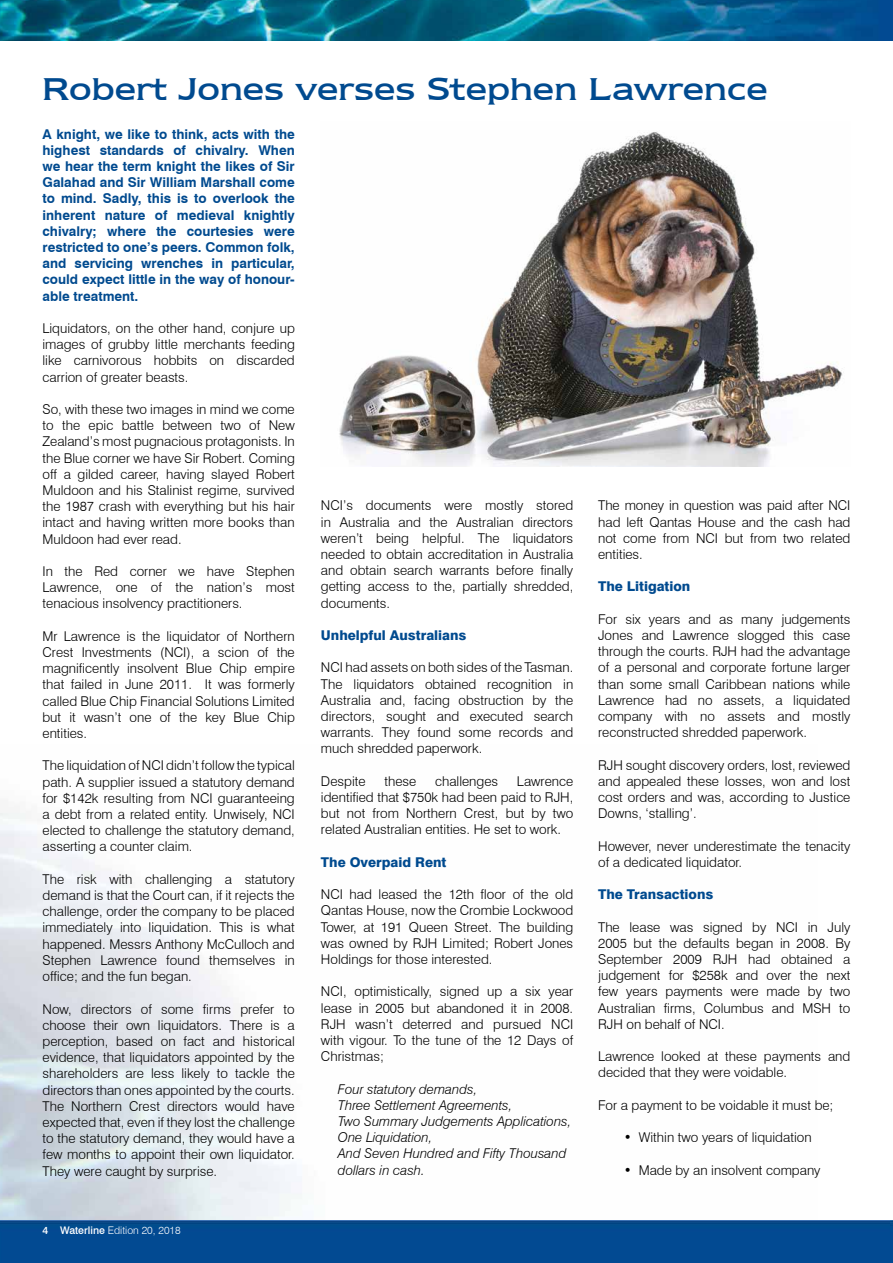
<style>
.page{position:relative;width:893px;height:1263px;background:#fff}
.page>*{position:absolute;margin:0;border:0;box-sizing:border-box;transform-origin:0 0}
.t1{font:36.75px "Newtext IT Cby BT";color:#004a8f}
.t2{font:300 13.5px/16.2px "Swiss 721 BT";color:#000;text-align:justify}
.t3{font:700 13.5px/16.2px "Swiss 721 BT";color:#004a8f;text-align:justify}
.t4{font:italic 300 13.5px/16.2px "Swiss 721 BT";color:#000}
.t5{font:800 13.5px "Swiss 721 BT";color:#004a8f}
.t6{font:300 10.5px "Swiss 721 BT";color:#fff}
.s1{font-weight:500}
.s2{font-style:italic}
</style>
<div class="page">
<img style="left:0;top:0;width:893px;height:40px">
<img style="left:0;top:1220px;width:893px;height:43px">
<img style="left:339px;top:132px;width:504px;height:334px">
<h1 class="t1" style="left:43px;top:68px;width:727px">Robert Jones verses Stephen Lawrence</h1>
<p class="t3" style="left:43px;top:125px;width:254px">A knight, we like to think, acts with the highest standards of chivalry. When we hear the term knight the likes of Sir Galahad and Sir William Marshall come to mind. Sadly, this is to overlook the inherent nature of medieval knightly chivalry; where the courtesies were restricted to one’s peers. Common folk, and servicing wrenches in particular, could expect little in the way of honour&shy;able treatment.</p>
<p class="t2" style="left:43px;top:320px;width:254px">Liquidators, on the other hand, conjure up images of grubby little merchants feeding like carnivorous hobbits on discarded carrion of greater beasts.</p>
<p class="t2" style="left:43px;top:401px;width:254px">So, with these two images in mind we come to the epic battle between two of New Zealand’s most pugnacious protagonists. In the Blue corner we have Sir Robert. Coming off a gilded career, having slayed Robert Muldoon and his Stalinist regime, survived the 1987 crash with everything but his hair intact and having written more books than Muldoon had ever read.</p>
<p class="t2" style="left:43px;top:563px;width:254px">In the Red corner we have Stephen Lawrence, one of the nation’s most tenacious insolvency practitioners.</p>
<p class="t2" style="left:43px;top:628px;width:254px">Mr Lawrence is the liquidator of Northern Crest Investments (NCI), a scion of the magnificently insolvent Blue Chip empire that failed in June 2011. It was formerly called Blue Chip Financial Solutions Limited but it wasn’t one of the key Blue Chip entities.</p>
<p class="t2" style="left:43px;top:757px;width:254px">The liquidation of NCI didn’t follow the typical path. A supplier issued a statutory demand for $142k resulting from NCI guaranteeing a debt from a related entity. Unwisely, NCI elected to challenge the statutory demand, asserting a counter claim.</p>
<p class="t2" style="left:43px;top:871px;width:254px">The risk with challenging a statutory demand is that the Court can, if it rejects the challenge, order the company to be placed immediately into liquidation. This is what happened. Messrs Anthony McCulloch and Stephen Lawrence found themselves in office; and the fun began.</p>
<p class="t2" style="left:43px;top:1000px;width:254px">Now, directors of some firms prefer to choose their own liquidators. There is a perception, based on fact and historical evidence, that liquidators appointed by the shareholders are less likely to tackle the directors than ones appointed by the courts.<br>The Northern Crest directors would have expected that, even if they lost the challenge to the statutory demand, they would have a few months to appoint their own liquidator.<br>They were caught by surprise.</p>
<p class="t6" style="left:43px;top:1224px;width:140px"><span class="s1">4 Waterline</span> Edition 20, 2018</p>
<p class="t2" style="left:321px;top:497px;width:254px">NCI’s documents were mostly stored in Australia and the Australian directors weren’t being helpful. The liquidators needed to obtain accreditation in Australia and obtain search warrants before finally getting access to the, partially shredded, documents.</p>
<p class="t5" style="left:321px;top:627px;width:147px">Unhelpful Australians</p>
<p class="t2" style="left:321px;top:659px;width:254px">NCI had assets on both sides of the Tasman.<br>The liquidators obtained recognition in Australia and, facing obstruction by the directors, sought and executed search warrants. They found some records and much shredded paperwork.</p>
<p class="t2" style="left:321px;top:773px;width:46px">Despite</p>
<p class="t2" style="left:384px;top:773px;width:33px">these</p>
<p class="t2" style="left:435px;top:773px;width:65px">challenges</p>
<p class="t2" style="left:321px;top:773px;width:254px;text-indent:196px">Lawrence identified that $750k had been paid to RJH, but not from Northern Crest, but by two related Australian entities. He set to work.</p>
<p class="t5" style="left:321px;top:854px;width:127px">The Overpaid Rent</p>
<p class="t2" style="left:321px;top:886px;width:254px">NCI had leased the 12th floor of the old Qantas House, now the Crombie Lockwood Tower, at 191 Queen Street. The building was owned by RJH Limited; Robert Jones Holdings for those interested.</p>
<p class="t2" style="left:321px;top:983px;width:254px">NCI, optimistically, signed up a six year lease in 2005 but abandoned it in 2008.<br>RJH wasn’t deterred and pursued NCI with vigour. To the tune of the 12 Days of Christmas;</p>
<p class="t4" style="left:338px;top:1080px;width:235px">Four statutory demands,<br>Three Settlement Agreements,<br>Two Summary Judgements Applications,<br>One Liquidation,<br>And Seven Hundred and Fifty Thousand dollars in cash.</p>
<p class="t2" style="left:598px;top:497px;width:254px">The money in question was paid after NCI had left Qantas House and the cash had not come from NCI but from two related entities.</p>
<p class="t5" style="left:598px;top:578px;width:94px">The Litigation</p>
<p class="t2" style="left:598px;top:611px;width:254px">For six years and as many judgements Jones and Lawrence slogged this case through the courts. RJH had the advantage of a personal and corporate fortune larger than some small Caribbean nations while Lawrence had no assets, a liquidated company with no assets and mostly reconstructed shredded paperwork.</p>
<p class="t2" style="left:598px;top:756px;width:254px">RJH sought discovery orders, lost, reviewed and appealed these losses, won and lost cost orders and was, according to Justice Downs, ‘stalling’.</p>
<p class="t2" style="left:598px;top:837px;width:254px">However, never underestimate the tenacity of a dedicated liquidator.</p>
<p class="t5" style="left:598px;top:886px;width:117px">The Transactions</p>
<p class="t2" style="left:598px;top:918px;width:254px">The lease was signed by NCI in July 2005 but the defaults began in 2008. By September 2009 RJH had obtained a judgement for $258k and over the next few years payments were made by two Australian firms, Columbus and MSH to RJH on behalf of NCI.</p>
<p class="t2" style="left:598px;top:1048px;width:254px">Lawrence looked at these payments and decided that they were voidable.</p>
<p class="t2" style="left:598px;top:1097px;width:237px">For a payment to be voidable it must be;</p>
<p class="t2" style="left:624px;top:1129px;width:189px"><span class="s2">•</span> Within two years of liquidation</p>
<p class="t2" style="left:624px;top:1161px;width:198px">• Made by an insolvent company</p>
</div>
